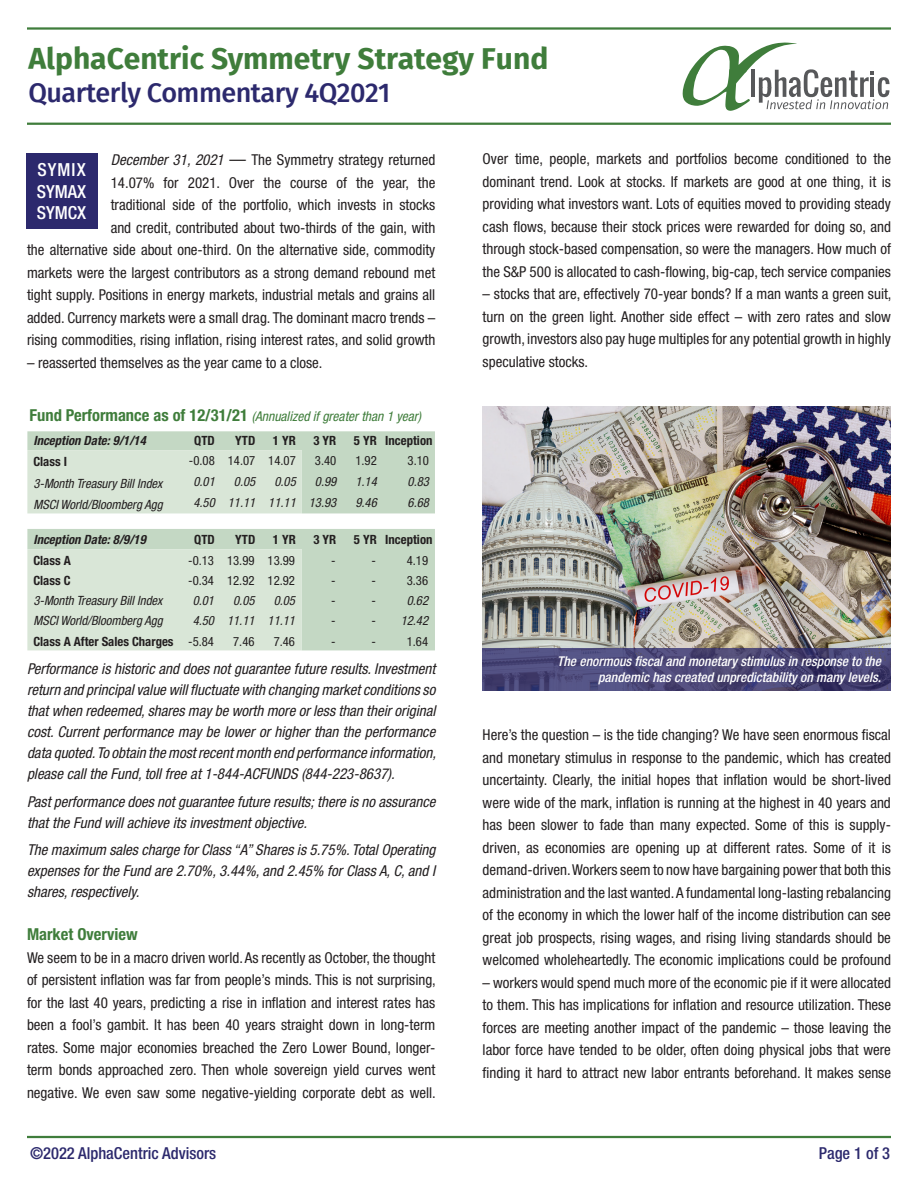
<style>
.page{position:relative;width:918px;height:1188px;background:#fff}
.page>*{position:absolute;margin:0;border:0;box-sizing:border-box;transform-origin:0 0}
.t1{font:700 30px "Fira Sans";color:#3f7d3b}
.t2{font:500 27px "Fira Sans";letter-spacing:-.02em;color:#2c296d}
.t3{font:500 condensed 18px/21.6px "Helvetica Neue LT Std";letter-spacing:.03em;color:#fff}
.t4{font:500 condensed 18px "Helvetica Neue LT Std";color:#fff}
.t5{font:500 condensed 16.5px "Helvetica Neue LT Std";color:#2c296d}
.t6{font:700 condensed 16.5px "Helvetica Neue LT Std";color:#3f7d3b}
.t7{font:condensed 15px/22.5px "Helvetica Neue LT Std";color:#231f20;text-align:justify}
.t8{font:italic condensed 15px/21px "Helvetica Neue LT Std";color:#231f20;text-align:justify}
.t9{font:italic 500 condensed 13.5px/16.5px "Helvetica Neue LT Std";color:#fff;text-align:right}
.t10{font:italic condensed 13.5px "Helvetica Neue LT Std";color:#3f7d3b}
.t11{font:italic condensed 12.75px "Helvetica Neue LT Std";color:#231f20}
.t12{font:condensed 12.75px "Helvetica Neue LT Std";color:#231f20}
.t13{font:700 condensed 12.75px "Helvetica Neue LT Std";color:#231f20}
.t14{font:italic 700 condensed 12.75px "Helvetica Neue LT Std";color:#231f20}
.s1{font-style:italic}
.s2{font-size:16.5px}
.s3{font-weight:700;font-style:normal;font-size:16.5px}
</style>
<div class="page">
<div style="left:26px;top:153px;width:71px;height:76px;background:#2c296d"></div>
<svg style="left:682px;top:42px;width:208px;height:69px"></svg>
<hr style="left:27px;top:123px;width:864px;height:2px;background:#3f7d3b">
<hr style="left:27px;top:27px;width:864px;height:3px;background:#3f7d3b">
<hr style="left:27px;top:1136px;width:864px;height:2px;background:#3f7d3b">
<img style="left:483px;top:407px;width:408px;height:241px">
<svg style="left:483px;top:648px;width:408px;height:43px;background:#494676"></svg>
<svg style="left:27px;top:431px;width:408px;height:219px;background:#c7dac7"></svg>
<svg style="left:27px;top:450px;width:275px;height:200px;background:#d9e6d8"></svg>
<p class="t1" style="left:28px;top:34px;width:521px">AlphaCentric Symmetry Strategy Fund</p>
<p class="t2" style="left:28px;top:71px;width:363px">Quarterly Commentary 4Q2021</p>
<p class="t7" style="left:27px;top:149px;width:410px;text-align:right"><span class="s1">December 31, 2021</span> <span class="s2">—</span> The Symmetry strategy returned<br>14.07% for 2021. Over the course of the year, the<br>traditional side of the portfolio, which invests in stocks<br>and credit, contributed about two-thirds of the gain, with<br>the alternative side about one-third. On the alternative side, commodity markets were the largest contributors as a strong demand rebound met tight supply. Positions in energy markets, industrial metals and grains all added. Currency markets were a small drag. The dominant macro trends – rising commodities, rising inflation, rising interest rates, and solid growth</p>
<p class="t7" style="left:27px;top:351px;width:297px">– reasserted themselves as the year came to a close.</p>
<p class="t3" style="left:37px;top:159px;width:51px">SYMIX<br>SYMAX</p>
<p class="t4" style="left:37px;top:202px;width:51px">SYMCX</p>
<p class="t10" style="left:30px;top:408px;width:393px"><span class="s3">Fund Performance as of 12/31/21</span> (Annualized if greater than 1 year)</p>
<p class="t14" style="left:33px;top:433px;width:114px">Inception Date: 9/1/14</p>
<p class="t13" style="left:194px;top:433px;width:22px">QTD</p>
<p class="t13" style="left:235px;top:433px;width:22px">YTD</p>
<p class="t13" style="left:273px;top:433px;width:24px">1 YR</p>
<p class="t13" style="left:313px;top:433px;width:24px">3 YR</p>
<p class="t13" style="left:354px;top:433px;width:24px">5 YR</p>
<p class="t13" style="left:385px;top:433px;width:49px">Inception</p>
<p class="t13" style="left:33px;top:454px;width:35px">Class I</p>
<p class="t12" style="left:189px;top:453px;width:27px">-0.08</p>
<p class="t12" style="left:228px;top:453px;width:29px">14.07</p>
<p class="t12" style="left:268px;top:453px;width:29px">14.07</p>
<p class="t12" style="left:315px;top:453px;width:23px">3.40</p>
<p class="t12" style="left:355px;top:453px;width:23px">1.92</p>
<p class="t12" style="left:408px;top:453px;width:23px">3.10</p>
<p class="t11" style="left:33px;top:476px;width:131px">3-Month Treasury Bill Index</p>
<p class="t11" style="left:193px;top:474px;width:23px">0.01</p>
<p class="t11" style="left:234px;top:474px;width:23px">0.05</p>
<p class="t11" style="left:274px;top:474px;width:23px">0.05</p>
<p class="t11" style="left:315px;top:474px;width:23px">0.99</p>
<p class="t11" style="left:355px;top:474px;width:23px">1.14</p>
<p class="t11" style="left:408px;top:474px;width:23px">0.83</p>
<p class="t11" style="left:33px;top:497px;width:131px">MSCI World/Bloomberg Agg</p>
<p class="t11" style="left:193px;top:496px;width:23px">4.50</p>
<p class="t11" style="left:228px;top:496px;width:29px">11.11</p>
<p class="t11" style="left:268px;top:496px;width:29px">11.11</p>
<p class="t11" style="left:309px;top:496px;width:29px">13.93</p>
<p class="t11" style="left:355px;top:496px;width:23px">9.46</p>
<p class="t11" style="left:408px;top:496px;width:23px">6.68</p>
<p class="t14" style="left:33px;top:532px;width:114px">Inception Date: 8/9/19</p>
<p class="t13" style="left:194px;top:532px;width:22px">QTD</p>
<p class="t13" style="left:235px;top:532px;width:22px">YTD</p>
<p class="t13" style="left:273px;top:532px;width:24px">1 YR</p>
<p class="t13" style="left:313px;top:532px;width:24px">3 YR</p>
<p class="t13" style="left:354px;top:532px;width:24px">5 YR</p>
<p class="t13" style="left:385px;top:532px;width:49px">Inception</p>
<p class="t13" style="left:33px;top:552px;width:39px">Class A</p>
<p class="t12" style="left:188px;top:553px;width:27px">-0.13</p>
<p class="t12" style="left:227px;top:553px;width:29px">13.99</p>
<p class="t12" style="left:268px;top:553px;width:29px">13.99</p>
<p class="t12" style="left:331px;top:553px;width:6px">-</p>
<p class="t12" style="left:372px;top:553px;width:6px">-</p>
<p class="t12" style="left:407px;top:553px;width:23px">4.19</p>
<p class="t13" style="left:33px;top:573px;width:39px">Class C</p>
<p class="t12" style="left:188px;top:573px;width:27px">-0.34</p>
<p class="t12" style="left:227px;top:573px;width:29px">12.92</p>
<p class="t12" style="left:268px;top:573px;width:29px">12.92</p>
<p class="t12" style="left:331px;top:573px;width:6px">-</p>
<p class="t12" style="left:372px;top:573px;width:6px">-</p>
<p class="t12" style="left:407px;top:573px;width:23px">3.36</p>
<p class="t11" style="left:33px;top:593px;width:131px">3-Month Treasury Bill Index</p>
<p class="t11" style="left:193px;top:593px;width:23px">0.01</p>
<p class="t11" style="left:233px;top:593px;width:23px">0.05</p>
<p class="t11" style="left:274px;top:593px;width:23px">0.05</p>
<p class="t12" style="left:331px;top:593px;width:6px">-</p>
<p class="t12" style="left:372px;top:593px;width:6px">-</p>
<p class="t11" style="left:407px;top:593px;width:23px">0.62</p>
<p class="t11" style="left:33px;top:613px;width:131px">MSCI World/Bloomberg Agg</p>
<p class="t11" style="left:193px;top:613px;width:23px">4.50</p>
<p class="t11" style="left:227px;top:613px;width:29px">11.11</p>
<p class="t11" style="left:268px;top:613px;width:29px">11.11</p>
<p class="t12" style="left:331px;top:613px;width:6px">-</p>
<p class="t12" style="left:372px;top:613px;width:6px">-</p>
<p class="t11" style="left:401px;top:613px;width:29px">12.42</p>
<p class="t13" style="left:33px;top:633px;width:142px">Class A After Sales Charges</p>
<p class="t12" style="left:188px;top:634px;width:27px">-5.84</p>
<p class="t12" style="left:233px;top:634px;width:23px">7.46</p>
<p class="t12" style="left:274px;top:634px;width:23px">7.46</p>
<p class="t12" style="left:331px;top:634px;width:6px">-</p>
<p class="t12" style="left:372px;top:634px;width:6px">-</p>
<p class="t12" style="left:407px;top:634px;width:23px">1.64</p>
<p class="t8" style="left:27px;top:658px;width:410px">Performance is historic and does not guarantee future results. Investment return and principal value will fluctuate with changing market conditions so that when redeemed, shares may be worth more or less than their original cost. Current performance may be lower or higher than the performance data quoted. To obtain the most recent month end performance information, please call the Fund, toll free at 1-844-ACFUNDS (844-223-8637).</p>
<p class="t8" style="left:27px;top:791px;width:410px">Past performance does not guarantee future results; there is no assurance that the Fund will achieve its investment objective.</p>
<p class="t8" style="left:27px;top:840px;width:410px">The maximum sales charge for Class “A” Shares is 5.75%. Total Operating expenses for the Fund are 2.70%, 3.44%, and 2.45% for Class A, C, and I shares, respectively.</p>
<p class="t6" style="left:27px;top:924px;width:112px">Market Overview</p>
<p class="t7" style="left:27px;top:946px;width:410px">We seem to be in a macro driven world. As recently as October, the thought of persistent inflation was far from people’s minds. This is not surprising, for the last 40 years, predicting a rise in inflation and interest rates has been a fool’s gambit. It has been 40 years straight down in long-term rates. Some major economies breached the Zero Lower Bound, longer&shy;term bonds approached zero. Then whole sovereign yield curves went negative. We even saw some negative-yielding corporate debt as well.</p>
<p class="t7" style="left:483px;top:148px;width:410px">Over time, people, markets and portfolios become conditioned to the dominant trend. Look at stocks. If markets are good at one thing, it is providing what investors want. Lots of equities moved to providing steady cash flows, because their stock prices were rewarded for doing so, and through stock-based compensation, so were the managers. How much of the S&amp;P 500 is allocated to cash-flowing, big-cap, tech service companies</p>
<p class="t7" style="left:483px;top:283px;width:410px">– stocks that are, effectively 70-year bonds? If a man wants a green suit, turn on the green light. Another side effect – with zero rates and slow growth, investors also pay huge multiples for any potential growth in highly speculative stocks.</p>
<p class="t9" style="left:557px;top:653px;width:325px">The enormous fiscal and monetary stimulus in response to the pandemic has created unpredictability on many levels.</p>
<p class="t7" style="left:483px;top:724px;width:410px">Here’s the question – is the tide changing? We have seen enormous fiscal and monetary stimulus in response to the pandemic, which has created uncertainty. Clearly, the initial hopes that inflation would be short-lived were wide of the mark, inflation is running at the highest in 40 years and has been slower to fade than many expected. Some of this is supply&shy;driven, as economies are opening up at different rates. Some of it is demand-driven. Workers seem to now have bargaining power that both this administration and the last wanted. A fundamental long-lasting rebalancing of the economy in which the lower half of the income distribution can see great job prospects, rising wages, and rising living standards should be welcomed wholeheartedly. The economic implications could be profound</p>
<p class="t7" style="left:483px;top:971px;width:410px">– workers would spend much more of the economic pie if it were allocated to them. This has implications for inflation and resource utilization. These forces are meeting another impact of the pandemic – those leaving the labor force have tended to be older, often doing physical jobs that were finding it hard to attract new labor entrants beforehand. It makes sense</p>
<p class="t5" style="left:30px;top:1143px;width:188px">©2022 AlphaCentric Advisors</p>
<p class="t5" style="left:819px;top:1143px;width:73px">Page 1 of 3</p>
</div>
